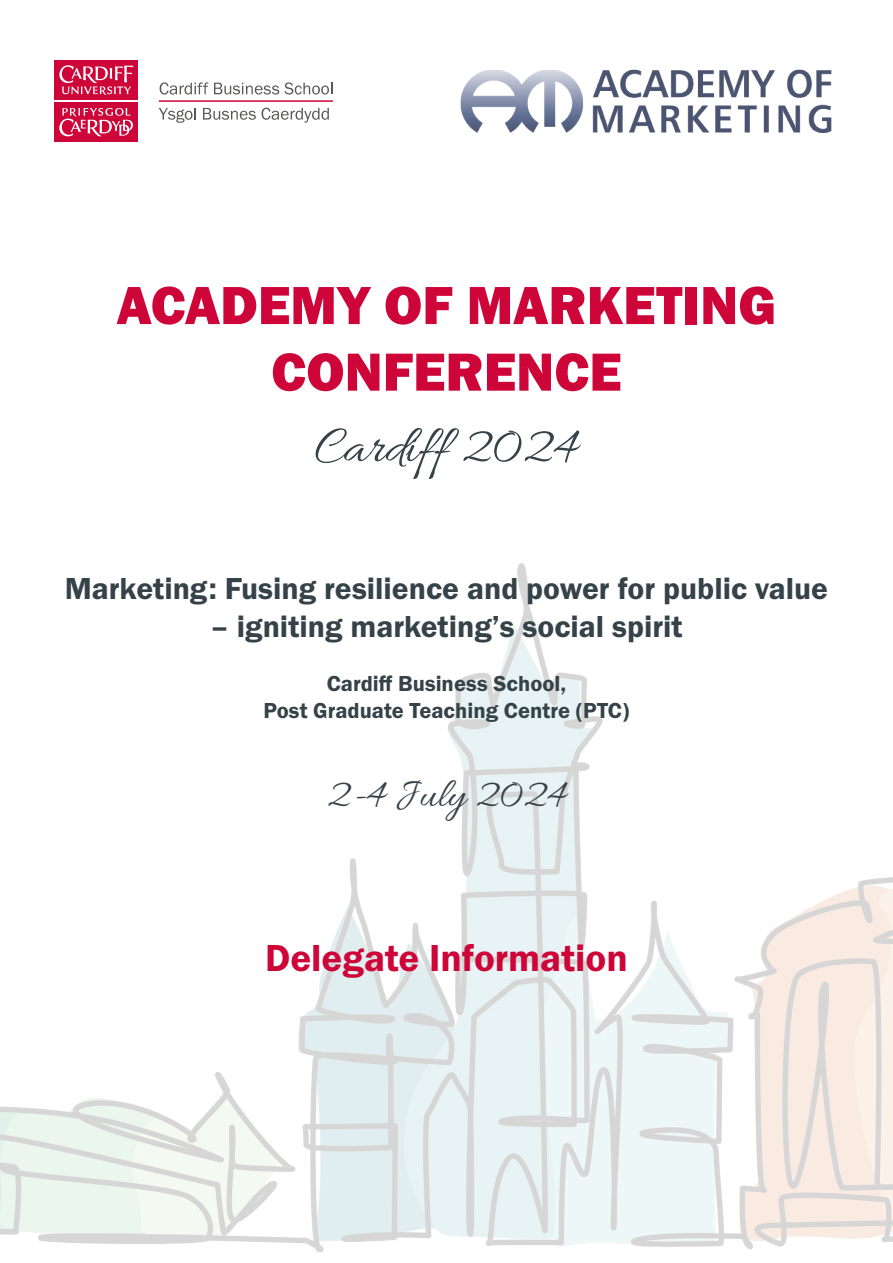
<style>
.page{position:relative;width:893px;height:1263px;background:#fff}
.page>*{position:absolute;margin:0;border:0;box-sizing:border-box;transform-origin:0 0}
.t1{font:55.5px/66.6px "Franklin Gothic URW Hea";color:#ce0538;text-align:center}
.t2{font:54px "Allura";color:#354248}
.t3{font:42px "Allura";color:#354248}
.t4{font:39px "Franklin Gothic URW Dem";color:#ce0538}
.t5{font:31.5px "Franklin Gothic URW Dem";color:#354248}
.t6{font:22.5px/27px "Franklin Gothic URW Dem";color:#354248;text-align:center}
</style>
<div class="page">
<img style="left:0;top:563px;width:893px;height:689px">
<div style="left:54px;top:102px;width:84px;height:39px;background:#ce0538"></div>
<svg style="left:59px;top:108px;width:74px;height:28px"></svg>
<div style="left:54px;top:61px;width:84px;height:39px;background:#ce0538"></div>
<svg style="left:59px;top:65px;width:74px;height:30px"></svg>
<hr style="left:159px;top:100px;width:174px;height:2px;background:#ce0538">
<svg style="left:160px;top:82px;width:48px;height:13px"></svg>
<svg style="left:214px;top:82px;width:118px;height:13px"></svg>
<svg style="left:159px;top:108px;width:37px;height:15px"></svg>
<svg style="left:203px;top:108px;width:126px;height:15px"></svg>
<img style="left:460px;top:69px;width:372px;height:64px">
<h1 class="t1" style="left:117px;top:271px;width:661px">ACADEMY OF MARKETING<br>CONFERENCE</h1>
<h2 class="t2" style="left:315px;top:417px;width:265px">Cardiff 2024</h2>
<p class="t5" style="left:65px;top:569px;width:765px">Marketing: Fusing resilience and power for public value</p>
<p class="t5" style="left:211px;top:607px;width:473px">– igniting marketing’s social spirit</p>
<p class="t6" style="left:264px;top:670px;width:367px">Cardiff Business School,<br>Post Graduate Teaching Centre (PTC)</p>
<h3 class="t3" style="left:326px;top:772px;width:242px">2-4 July 2024</h3>
<p class="t4" style="left:265px;top:934px;width:364px">Delegate Information</p>
</div>
